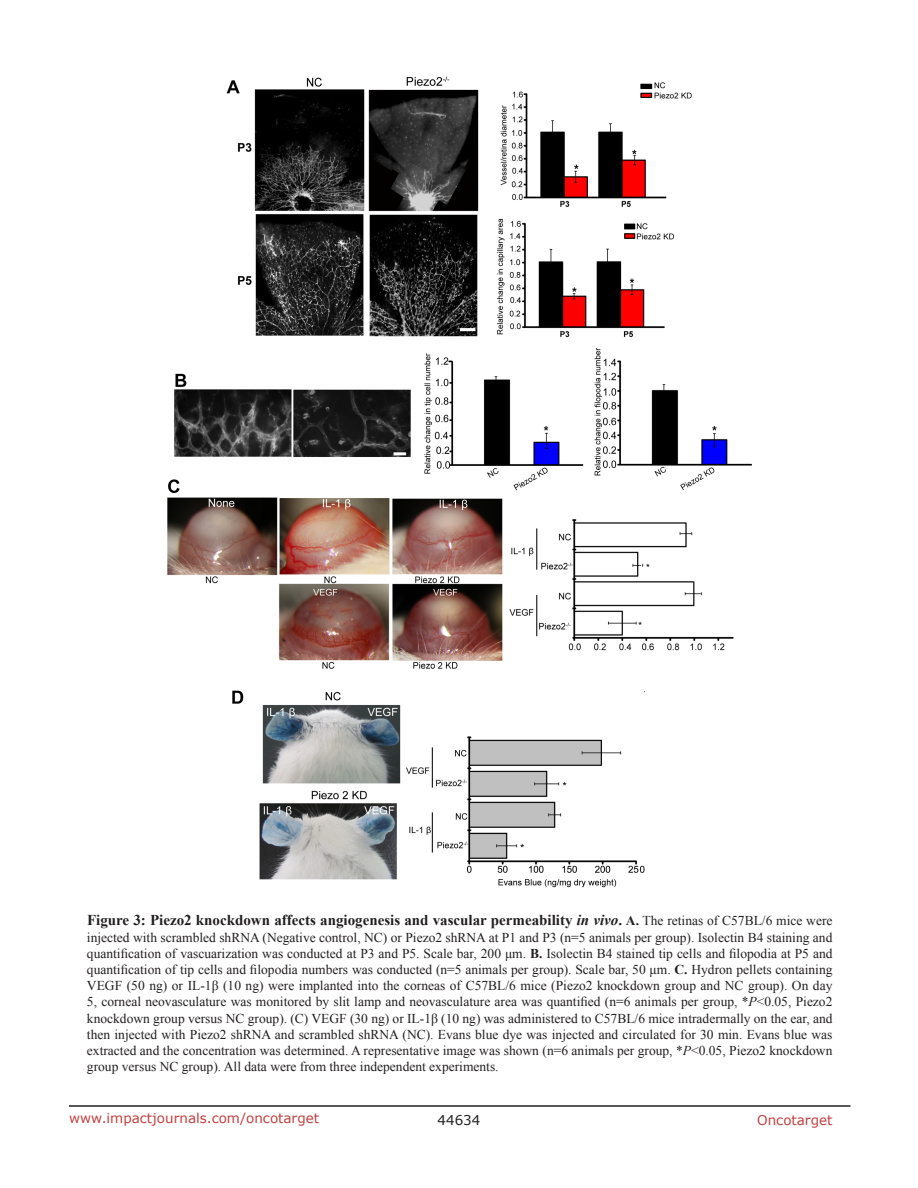
<style>
.page{position:relative;width:918px;height:1188px;background:#fff}
.page>*{position:absolute;margin:0;border:0;box-sizing:border-box;transform-origin:0 0}
.t1{font:700 15px "Times New Roman";color:#231f20}
.t2{font:13.5px/16.2px "Times New Roman";color:#231f20;text-align:justify}
.t3{font:13.5px "Verdana";color:#c24141}
.t4{font:13.5px "Verdana";color:#231f20}
.s1{font-style:italic}
.s2{font-size:13.5px}
.s3{font-weight:400;font-size:13.5px}
.s4{font-weight:700}
</style>
<div class="page">
<hr style="left:69px;top:1105px;width:781px;height:2px;background:#231f20">
<img style="left:167px;top:76px;width:585px;height:812px">
<p class="t1" style="left:87px;top:910px;width:747px">Figure 3: Piezo2 knockdown affects angiogenesis and vascular permeability <span class="s1">in vivo</span>. <span class="s2">A.</span> <span class="s3">The retinas of C57BL/6 mice were</span></p>
<p class="t2" style="left:87px;top:929px;width:747px">injected with scrambled shRNA (Negative control, NC) or Piezo2 shRNA at P1 and P3 (n=5 animals per group). Isolectin B4 staining and quantification of vascuarization was conducted at P3 and P5. Scale bar, 200 μm. <span class="s4">B.</span> Isolectin B4 stained tip cells and filopodia at P5 and quantification of tip cells and filopodia numbers was conducted (n=5 animals per group). Scale bar, 50 μm. <span class="s4">C.</span> Hydron pellets containing VEGF (50 ng) or IL-1β (10 ng) were implanted into the corneas of C57BL/6 mice (Piezo2 knockdown group and NC group). On day 5, corneal neovasculature was monitored by slit lamp and neovasculature area was quantified (n=6 animals per group, *<span class="s1">P</span>&lt;0.05, Piezo2 knockdown group versus NC group). (C) VEGF (30 ng) or IL-1β (10 ng) was administered to C57BL/6 mice intradermally on the ear, and then injected with Piezo2 shRNA and scrambled shRNA (NC). Evans blue dye was injected and circulated for 30 min. Evans blue was extracted and the concentration was determined. A representative image was shown (n=6 animals per group, *<span class="s1">P</span>&lt;0.05, Piezo2 knockdown group versus NC group). All data were from three independent experiments.</p>
<p class="t3" style="left:69px;top:1109px;width:252px">www.impactjournals.com/oncotarget</p>
<p class="t4" style="left:438px;top:1111px;width:44px">44634</p>
<p class="t3" style="left:757px;top:1111px;width:77px">Oncotarget</p>
</div>
